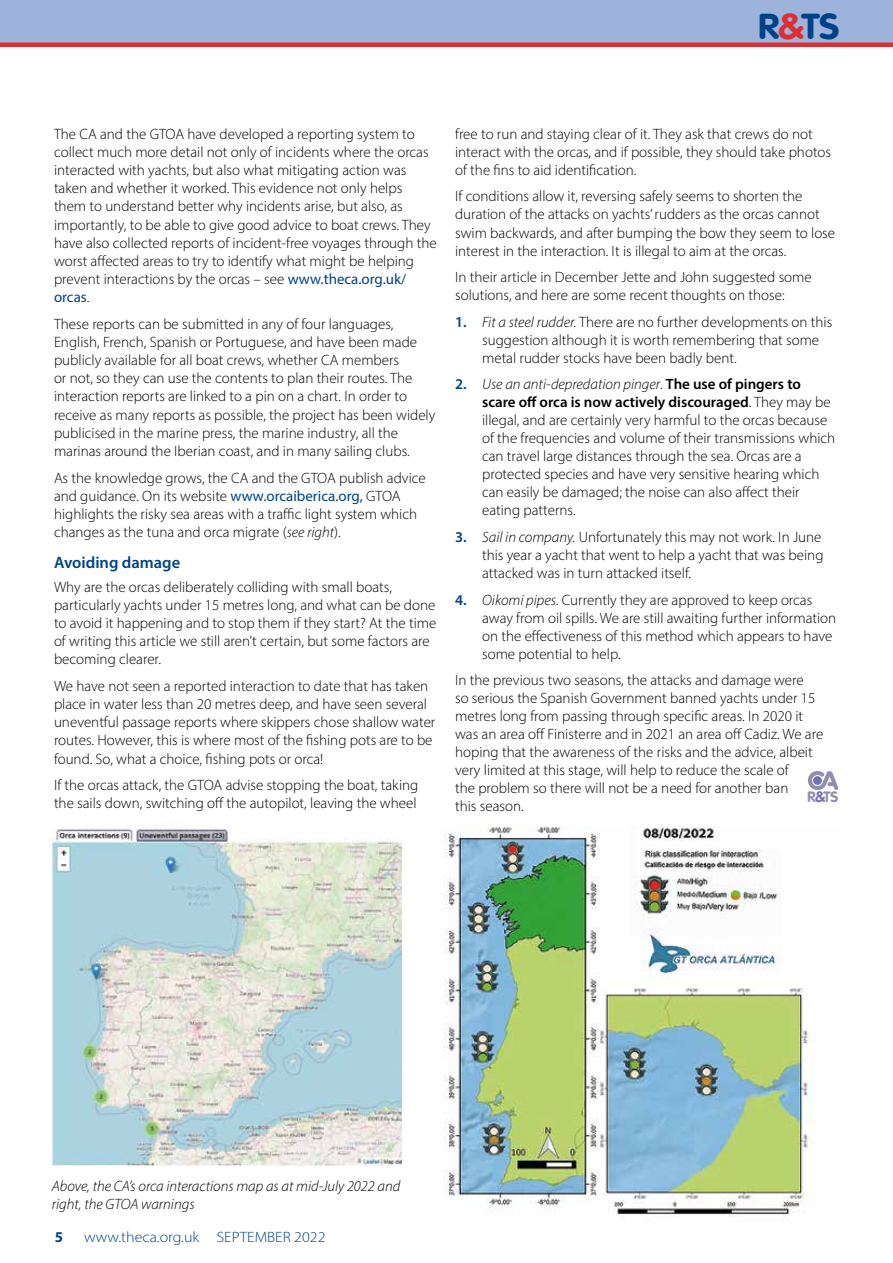
<style>
.page{position:relative;width:893px;height:1263px;background:#fff}
.page>*{position:absolute;margin:0;border:0;box-sizing:border-box;transform-origin:0 0}
.t1{font:700 36px "Vag Rounded";color:#004288;scale:1.07 1}
.t2{font:600 16.5px "Myriad Pro";color:#004288}
.t3{font:300 15px/18.1px "Myriad Pro";color:#000}
.t4{font:italic 300 15px/18px "Myriad Pro";color:#000}
.t5{font:300 15px "Myriad Pro";color:#004288;scale:1.07 1}
.t6{font:700 15px "Vag Rounded";color:#908fb2}
.t7{font:700 15px "Myriad Pro";color:#004288}
.s1{color:#dc2f34}
.s2{font-weight:400;color:#004288}
.s3{font-style:italic}
.s4{font-weight:600;color:#004288}
.s5{font-weight:600}
.s6{color:#7473b2}
</style>
<div class="page">
<div style="left:0;top:0;width:893px;height:44px;background:#9eb3db"></div>
<hr style="left:0;top:43px;width:893px;height:4px;background:#dc2f34">
<img style="left:50px;top:821px;width:352px;height:344px">
<img style="left:444px;top:826px;width:368px;height:393px">
<svg style="left:808px;top:771px;width:30px;height:20px"></svg>
<h1 class="t1" style="left:759px;top:5px;width:77px">R<span class="s1">&amp;</span>TS</h1>
<p class="t3" style="left:54px;top:125px;width:384px">The CA and the GTOA have developed a reporting system to collect much more detail not only of incidents where the orcas interacted with yachts, but also what mitigating action was taken and whether it worked. This evidence not only helps them to understand better why incidents arise, but also, as importantly, to be able to give good advice to boat crews. They have also collected reports of incident-free voyages through the worst affected areas to try to identify what might be helping prevent interactions by the orcas – see <span class="s2">www.theca.org.uk/ orcas</span>.</p>
<p class="t3" style="left:54px;top:315px;width:383px">These reports can be submitted in any of four languages, English, French, Spanish or Portuguese, and have been made publicly available for all boat crews, whether CA members<br>or not, so they can use the contents to plan their routes. The interaction reports are linked to a pin on a chart. In order to receive as many reports as possible, the project has been widely publicised in the marine press, the marine industry, all the marinas around the Iberian coast, and in many sailing clubs.</p>
<p class="t3" style="left:54px;top:468px;width:373px">As the knowledge grows, the CA and the GTOA publish advice and guidance. On its website <span class="s2">www.orcaiberica.org,</span> GTOA highlights the risky sea areas with a traffic light system which changes as the tuna and orca migrate (<span class="s3">see right</span>).</p>
<p class="t2" style="left:54px;top:552px;width:128px">Avoiding damage</p>
<p class="t3" style="left:54px;top:577px;width:384px">Why are the orcas deliberately colliding with small boats, particularly yachts under 15 metres long, and what can be done to avoid it happening and to stop them if they start? At the time of writing this article we still aren’t certain, but some factors are becoming clearer.</p>
<p class="t3" style="left:54px;top:677px;width:383px">We have not seen a reported interaction to date that has taken place in water less than 20 metres deep, and have seen several uneventful passage reports where skippers chose shallow water routes. However, this is where most of the fishing pots are to be found. So, what a choice, fishing pots or orca!</p>
<p class="t3" style="left:54px;top:776px;width:366px">If the orcas attack, the GTOA advise stopping the boat, taking the sails down, switching off the autopilot, leaving the wheel</p>
<p class="t3" style="left:455px;top:125px;width:377px">free to run and staying clear of it. They ask that crews do not interact with the orcas, and if possible, they should take photos of the fins to aid identification.</p>
<p class="t3" style="left:455px;top:187px;width:382px">If conditions allow it, reversing safely seems to shorten the duration of the attacks on yachts’ rudders as the orcas cannot swim backwards, and after bumping the bow they seem to lose interest in the interaction. It is illegal to aim at the orcas.</p>
<p class="t3" style="left:455px;top:268px;width:358px">In their article in December Jette and John suggested some solutions, and here are some recent thoughts on those:</p>
<p class="t3" style="left:482px;top:312px;width:352px;text-indent:-27px"><span class="s4">1.</span> <span class="s3">Fit a steel rudder.</span> There are no further developments on this suggestion although it is worth remembering that some metal rudder stocks have been badly bent.</p>
<p class="t3" style="left:482px;top:375px;width:355px;text-indent:-27px"><span class="s4">2.</span> <span class="s3">Use an anti-depredation pinger</span>. <span class="s5">The use of pingers to scare off orca is now actively discouraged</span>. They may be illegal, and are certainly very harmful to the orcas because of the frequencies and volume of their transmissions which can travel large distances through the sea. Orcas are a protected species and have very sensitive hearing which can easily be damaged; the noise can also affect their eating patterns.</p>
<p class="t3" style="left:482px;top:528px;width:343px;text-indent:-27px"><span class="s4">3.</span> <span class="s3">Sail in company.</span> Unfortunately this may not work. In June this year a yacht that went to help a yacht that was being attacked was in turn attacked itself.</p>
<p class="t3" style="left:482px;top:590px;width:356px;text-indent:-27px"><span class="s4">4.</span> <span class="s3">Oikomi pipes</span>. Currently they are approved to keep orcas away from oil spills. We are still awaiting further information on the effectiveness of this method which appears to have some potential to help.</p>
<p class="t3" style="left:455px;top:671px;width:370px">In the previous two seasons, the attacks and damage were<br>so serious the Spanish Government banned yachts under 15 metres long from passing through specific areas. In 2020 it was an area off Finisterre and in 2021 an area off Cadiz. We are hoping that the awareness of the risks and the advice, albeit very limited at this stage, will help to reduce the scale of<br>the problem so there will not be a need for another ban<br>this season.</p>
<p class="t6" style="left:807px;top:788px;width:32px">R<span class="s6">&amp;</span>TS</p>
<p class="t4" style="left:52px;top:1177px;width:350px">Above, the CA’s orca interactions map as at mid-July 2022 and right, the GTOA warnings</p>
<p class="t7" style="left:55px;top:1227px;width:10px">5</p>
<p class="t5" style="left:84px;top:1227px;width:227px">www.theca.org.uk SEPTEMBER 2022</p>
</div>
